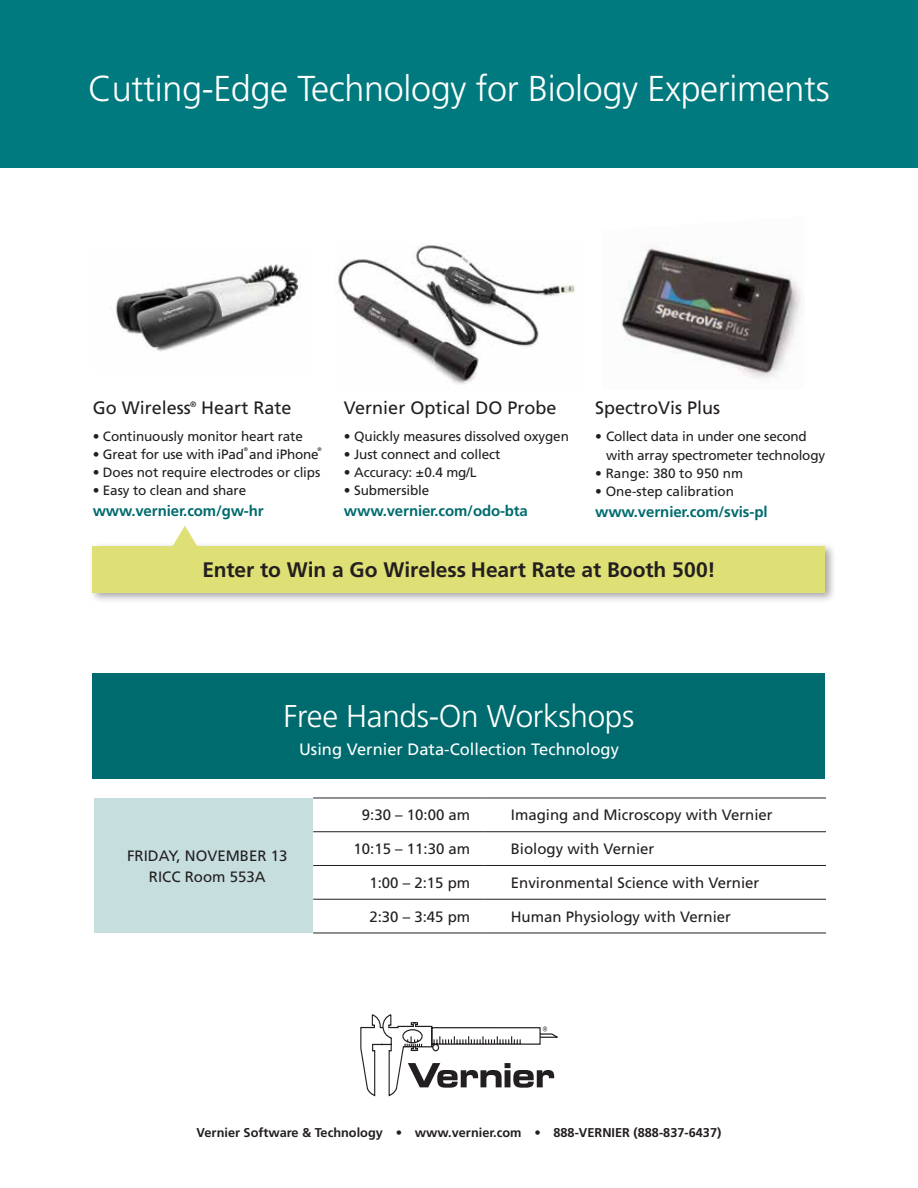
<style>
.page{position:relative;width:918px;height:1188px;background:#fff}
.page>*{position:absolute;margin:0;border:0;box-sizing:border-box;transform-origin:0 0}
.t1{font:300 36px "Frutiger LT Std";letter-spacing:-.01em;color:#fff}
.t2{font:300 31.5px "Frutiger LT Std";letter-spacing:-.01em;color:#fff}
.t3{font:700 21px "Frutiger LT Std";letter-spacing:-.005em;color:#231f20}
.t4{font:18px "Frutiger LT Std";color:#231f20}
.t5{font:16.5px "Frutiger LT Std";color:#fff}
.t6{font:15px/21px "Frutiger LT Std";color:#231f20;text-align:center}
.t7{font:700 15px "Frutiger LT Std";letter-spacing:-.01em;color:#006b6e}
.t8{font:13.5px/19.5px "Frutiger LT Std";letter-spacing:-.01em;color:#231f20}
.t9{font:700 12.75px "Frutiger LT Std";color:#231f20}
.t10{font:7.8px "Frutiger LT Std";color:#231f20}
.t11{font:5.25px "Frutiger LT Std";color:#231f20}
</style>
<div class="page">
<div style="left:93px;top:673px;width:732px;height:106px;background:#006b6e"></div>
<div style="left:0;top:0;width:918px;height:167px;background:#007a7e"></div>
<img style="left:336px;top:243px;width:240px;height:141px">
<img style="left:621px;top:246px;width:181px;height:132px">
<div style="left:95px;top:798px;width:218px;height:135px;background:#c7dedf"></div>
<svg style="left:313px;top:832px;width:171px;height:101px"></svg>
<hr style="left:313px;top:798px;width:171px;height:1px;background:#231f20">
<hr style="left:484px;top:798px;width:342px;height:1px;background:#231f20">
<hr style="left:313px;top:831px;width:171px;height:1px;background:#231f20">
<hr style="left:484px;top:831px;width:342px;height:1px;background:#231f20">
<hr style="left:313px;top:865px;width:171px;height:1px;background:#231f20">
<hr style="left:484px;top:865px;width:342px;height:1px;background:#231f20">
<hr style="left:313px;top:899px;width:171px;height:1px;background:#231f20">
<hr style="left:484px;top:899px;width:342px;height:1px;background:#231f20">
<hr style="left:313px;top:933px;width:171px;height:1px;background:#231f20">
<hr style="left:484px;top:933px;width:342px;height:1px;background:#231f20">
<img style="left:115px;top:264px;width:186px;height:87px">
<div style="left:89px;top:542px;width:748px;height:62px;background:#231f20;opacity:.4"></div>
<div style="left:93px;top:546px;width:732px;height:46px;background:#dedf74"></div>
<svg style="left:163px;top:526px;width:44px;height:20px"></svg>
<svg style="left:360px;top:1014px;width:198px;height:82px"></svg>
<h1 class="t1" style="left:88px;top:68px;width:743px">Cutting-Edge Technology for Biology Experiments</h1>
<h3 class="t4" style="left:93px;top:398px;width:100px">Go Wireless</h3>
<p class="t10" style="left:190px;top:400px;width:8px">®</p>
<h3 class="t4" style="left:201px;top:398px;width:92px">Heart Rate</h3>
<p class="t8" style="left:93px;top:426px;width:212px">• Continuously monitor heart rate</p>
<p class="t8" style="left:93px;top:444px;width:228px">• Great for use with iPad and iPhone</p>
<p class="t11" style="left:244px;top:446px;width:6px">®</p>
<p class="t11" style="left:317px;top:446px;width:6px">®</p>
<p class="t8" style="left:93px;top:462px;width:229px">• Does not require electrodes or clips</p>
<p class="t8" style="left:93px;top:480px;width:155px">• Easy to clean and share</p>
<p class="t7" style="left:93px;top:502px;width:172px">www.vernier.com/gw-hr</p>
<h3 class="t4" style="left:344px;top:398px;width:214px">Vernier Optical DO Probe</h3>
<p class="t8" style="left:344px;top:426px;width:226px">• Quickly measures dissolved oxygen</p>
<p class="t8" style="left:344px;top:444px;width:158px">• Just connect and collect</p>
<p class="t8" style="left:344px;top:462px;width:134px">• Accuracy: ±0.4 mg/L</p>
<p class="t8" style="left:344px;top:480px;width:87px">• Submersible</p>
<p class="t7" style="left:344px;top:502px;width:185px">www.vernier.com/odo-bta</p>
<h3 class="t4" style="left:595px;top:398px;width:127px">SpectroVis Plus</h3>
<p class="t8" style="left:606px;top:426px;width:221px;text-indent:-11px">• Collect data in under one second with array spectrometer technology</p>
<p class="t8" style="left:595px;top:464px;width:149px">• Range: 380 to 950 nm</p>
<p class="t8" style="left:595px;top:482px;width:140px">• One-step calibration</p>
<p class="t7" style="left:595px;top:503px;width:174px">www.vernier.com/svis-pl</p>
<h3 class="t3" style="left:202px;top:557px;width:515px">Enter to Win a Go Wireless Heart Rate at Booth 500!</h3>
<h2 class="t2" style="left:284px;top:698px;width:352px">Free Hands-On Workshops</h2>
<p class="t5" style="left:299px;top:740px;width:321px">Using Vernier Data-Collection Technology</p>
<p class="t6" style="left:127px;top:845px;width:162px">FRIDAY, NOVEMBER 13<br>RICC Room 553A</p>
<p class="t6" style="left:362px;top:805px;width:110px">9:30 – 10:00 am</p>
<p class="t6" style="left:511px;top:805px;width:263px">Imaging and Microscopy with Vernier</p>
<p class="t6" style="left:354px;top:839px;width:118px">10:15 – 11:30 am</p>
<p class="t6" style="left:511px;top:839px;width:145px">Biology with Vernier</p>
<p class="t6" style="left:369px;top:872px;width:102px">1:00 – 2:15 pm</p>
<p class="t6" style="left:511px;top:872px;width:250px">Environmental Science with Vernier</p>
<p class="t6" style="left:369px;top:906px;width:102px">2:30 – 3:45 pm</p>
<p class="t6" style="left:511px;top:906px;width:222px">Human Physiology with Vernier</p>
<p class="t9" style="left:197px;top:1125px;width:526px">Vernier Software &amp; Technology • www.vernier.com • 888-VERNIER (888-837-6437)</p>
</div>
